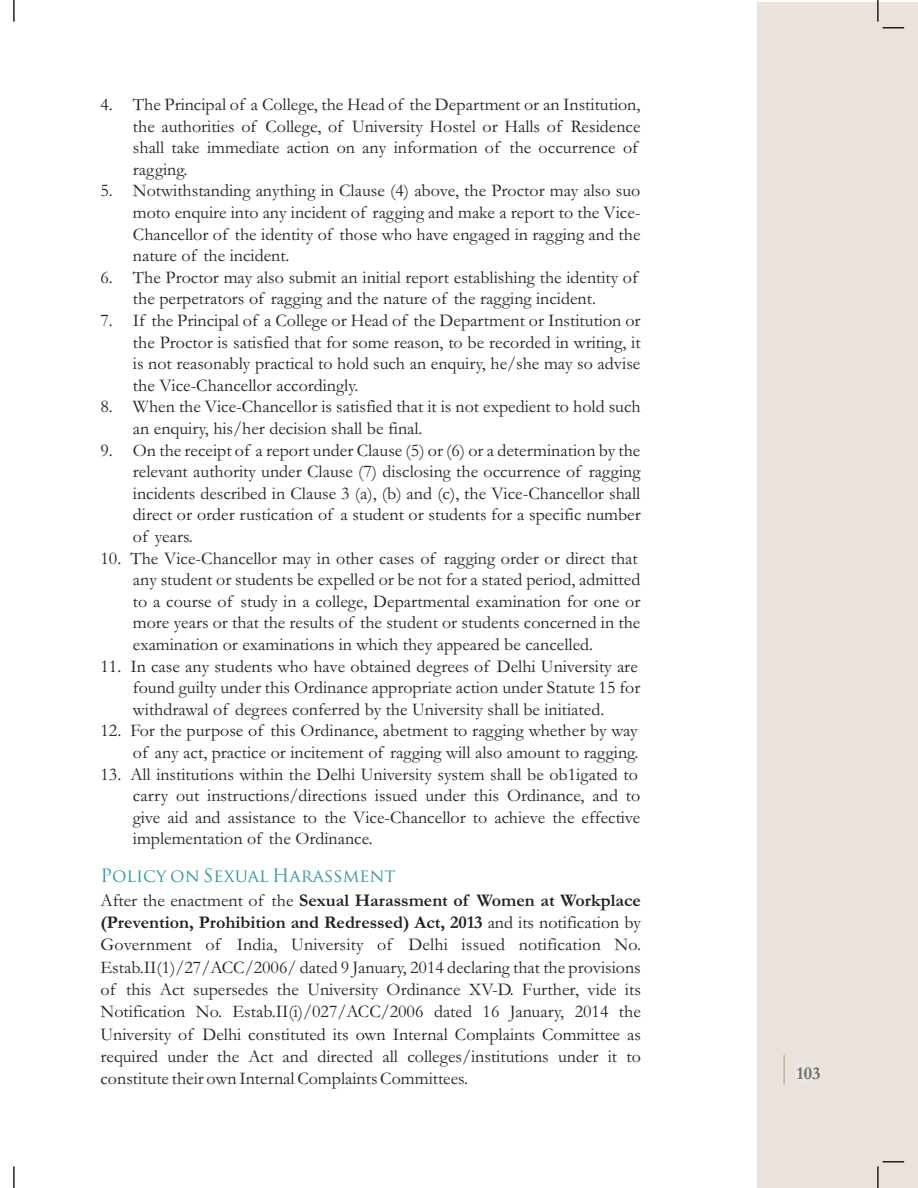
<style>
.page{position:relative;width:918px;height:1188px;background:#fff}
.page>*{position:absolute;margin:0;border:0;box-sizing:border-box;transform-origin:0 0}
.t1{font:18px/21.6px "Garamond";color:#231f20}
.t2{font:700 18px/24px "Garamond";color:#231f20}
.t3{font:700 18px "Garamond";color:#6c6d70}
.s1{font-family:"Trajan Pro";font-weight:400;color:#3698a5}
.s2{font-weight:400}
.s3{font-weight:700}
</style>
<div class="page">
<div style="left:757px;top:2px;width:161px;height:1186px;background:#ebe2db"></div>
<hr style="left:13px;top:0;width:2px;height:22px;background:#231f20">
<hr style="left:13px;top:1166px;width:2px;height:22px;background:#231f20">
<hr style="left:877px;top:0;width:2px;height:22px;background:#231f20">
<svg style="left:883px;top:27px;width:21px;height:1px"></svg>
<svg style="left:883px;top:1161px;width:21px;height:1px"></svg>
<hr style="left:877px;top:1166px;width:2px;height:22px;background:#231f20">
<hr style="left:783px;top:1055px;width:2px;height:29px;background:#c9b299">
<p class="t1" style="left:133px;top:96px;width:509px;text-indent:-32px">4. The Principal of a College, the Head of the Department or an Institution, the authorities of College, of University Hostel or Halls of Residence shall take immediate action on any information of the occurrence of ragging.</p>
<p class="t1" style="left:133px;top:182px;width:509px;text-align:justify;text-indent:-32px">5. Notwithstanding anything in Clause (4) above, the Proctor may also suo moto enquire into any incident of ragging and make a report to the Vice-Chancellor of the identity of those who have engaged in ragging and the nature of the incident.</p>
<p class="t1" style="left:101px;top:269px;width:539px;text-align:center">6. The Proctor may also submit an initial report establishing the identity of the perpetrators of ragging and the nature of the ragging incident.</p>
<p class="t1" style="left:133px;top:312px;width:509px;text-align:justify;text-indent:-32px">7. If the Principal of a College or Head of the Department or Institution or the Proctor is satisfied that for some reason, to be recorded in writing, it is not reasonably practical to hold such an enquiry, he/she may so advise the Vice-Chancellor accordingly.</p>
<p class="t1" style="left:133px;top:398px;width:509px;text-indent:-32px">8. When the Vice-Chancellor is satisfied that it is not expedient to hold such an enquiry, his/her decision shall be final.</p>
<p class="t1" style="left:133px;top:441px;width:509px;text-align:justify;text-indent:-32px">9. On the receipt of a report under Clause (5) or (6) or a determination by the relevant authority under Clause (7) disclosing the occurrence of ragging incidents described in Clause 3 (a), (b) and (c), the Vice-Chancellor shall direct or order rustication of a student or students for a specific number of years.</p>
<p class="t1" style="left:133px;top:549px;width:509px;text-indent:-32px">10. The Vice-Chancellor may in other cases of ragging order or direct that any student or students be expelled or be not for a stated period, admitted to a course of study in a college, Departmental examination for one or more years or that the results of the student or students concerned in the examination or examinations in which they appeared be cancelled.</p>
<p class="t1" style="left:133px;top:657px;width:509px;text-indent:-32px">11. In case any students who have obtained degrees of Delhi University are found guilty under this Ordinance appropriate action under Statute 15 for withdrawal of degrees conferred by the University shall be initiated.</p>
<p class="t1" style="left:101px;top:722px;width:539px;text-align:right">12. For the purpose of this Ordinance, abetment to ragging whether by way of any act, practice or incitement of ragging will also amount to ragging.</p>
<p class="t1" style="left:133px;top:765px;width:509px;text-indent:-32px">13. All institutions within the Delhi University system shall be ob1igated to carry out instructions/directions issued under this Ordinance, and to give aid and assistance to the Vice-Chancellor to achieve the effective implementation of the Ordinance.</p>
<p class="t2" style="left:101px;top:866px;width:542px"><span class="s1">Policy on Sexual Harassment<br></span><span class="s2">After the enactment of the</span> Sexual Harassment of Women at Workplace</p>
<p class="t1" style="left:100px;top:913px;width:542px;line-height:22.4px;text-align:justify"><span class="s3">(Prevention, Prohibition and Redressed) Act, 2013</span> and its notification by Government of India, University of Delhi issued notification No.<br>Estab.II(1)/27/ACC/2006/ dated 9 January, 2014 declaring that the provisions of this Act supersedes the University Ordinance XV-D. Further, vide its Notification No. Estab.II(i)/027/ACC/2006 dated 16 January, 2014 the University of Delhi constituted its own Internal Complaints Committee as required under the Act and directed all colleges/institutions under it to constitute their own Internal Complaints Committees.</p>
<p class="t3" style="left:797px;top:1067px;width:26px">103</p>
</div>
